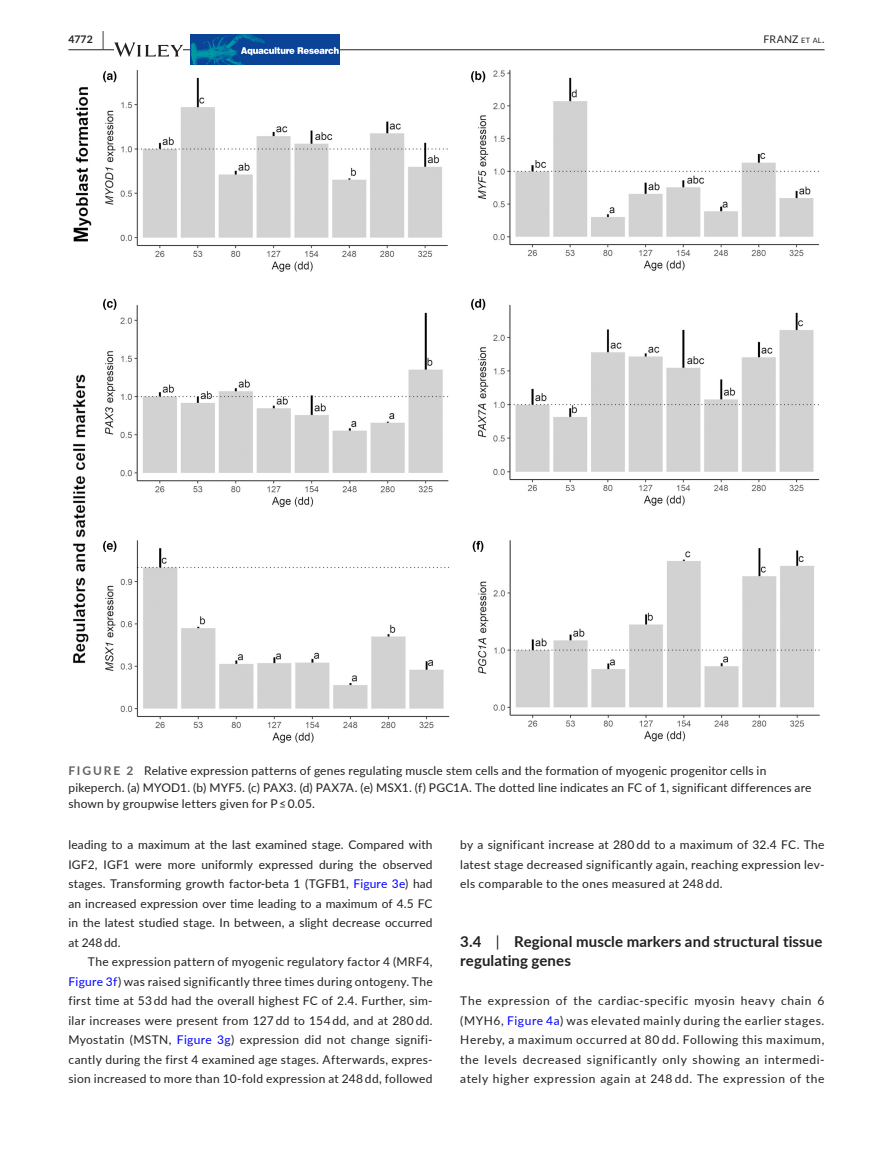
<style>
.page{position:relative;width:893px;height:1174px;background:#fff}
.page>*{position:absolute;margin:0;border:0;box-sizing:border-box;transform-origin:0 0}
.t1{font:700 15px/19.5px "Lato";letter-spacing:.01em;color:#231f20}
.t2{font:12px/19.5px "Lato";letter-spacing:.015em;color:#231f20;text-align:justify}
.t3{font:10.5px "Lato";letter-spacing:.02em;color:#231f20}
.t4{font:700 10.5px "Lato";color:#231f20}
.s1{font-size:19.5px}
.s2{font-size:7.35px}
.s3{font-style:inherit}
.s4{font-weight:700;color:#636366}
.s5{color:#00f}
.s6{font-weight:400}
</style>
<div class="page">
<hr style="left:68px;top:49px;width:756px;height:1px;background:#231f20">
<svg style="left:114px;top:42px;width:69px;height:15px"></svg>
<img style="left:191px;top:35px;width:148px;height:30px">
<img style="left:73px;top:70px;width:747px;height:673px">
<p class="t4" style="left:68px;top:31px;width:37px">4772 <span class="s1">|</span></p>
<p class="t3" style="left:763px;top:31px;width:63px">FRANZ <span class="s2">et al</span><span class="s3">.</span></p>
<p class="t2" style="left:68px;top:762px;width:745px;line-height:16.5px;text-align:left"><span class="s4">FIGURE 2</span> Relative expression patterns of genes regulating muscle stem cells and the formation of myogenic progenitor cells in pikeperch. (a) MYOD1. (b) MYF5. (c) PAX3. (d) PAX7A. (e) MSX1. (f) PGC1A. The dotted line indicates an FC of 1, significant differences are shown by groupwise letters given for P ≤ 0.05.</p>
<p class="t2" style="left:68px;top:834px;width:366px">leading to a maximum at the last examined stage. Compared with IGF2, IGF1 were more uniformly expressed during the observed stages. Transforming growth factor-beta 1 (TGFB1, <span class="s5">Figure 3e</span>) had an increased expression over time leading to a maximum of 4.5 FC in the latest studied stage. In between, a slight decrease occurred at 248 dd.</p>
<p class="t2" style="left:68px;top:951px;width:366px;text-indent:20px">The expression pattern of myogenic regulatory factor 4 (MRF4, <span class="s5">Figure 3f</span>) was raised significantly three times during ontogeny. The first time at 53 dd had the overall highest FC of 2.4. Further, sim&shy;ilar increases were present from 127 dd to 154 dd, and at 280 dd.<br>Myostatin (MSTN, <span class="s5">Figure 3g</span>) expression did not change signifi&shy;cantly during the first 4 examined age stages. Afterwards, expres&shy;sion increased to more than 10-fold expression at 248 dd, followed</p>
<p class="t2" style="left:460px;top:834px;width:366px">by a significant increase at 280 dd to a maximum of 32.4 FC. The latest stage decreased significantly again, reaching expression lev&shy;els comparable to the ones measured at 248 dd.</p>
<p class="t1" style="left:460px;top:931px;width:364px">3.4 <span class="s6">|</span> Regional muscle markers and structural tissue regulating genes</p>
<p class="t2" style="left:460px;top:990px;width:366px">The expression of the cardiac-specific myosin heavy chain 6 (MYH6, <span class="s5">Figure 4a</span>) was elevated mainly during the earlier stages.<br>Hereby, a maximum occurred at 80 dd. Following this maximum, the levels decreased significantly only showing an intermedi&shy;ately higher expression again at 248 dd. The expression of the</p>
</div>
